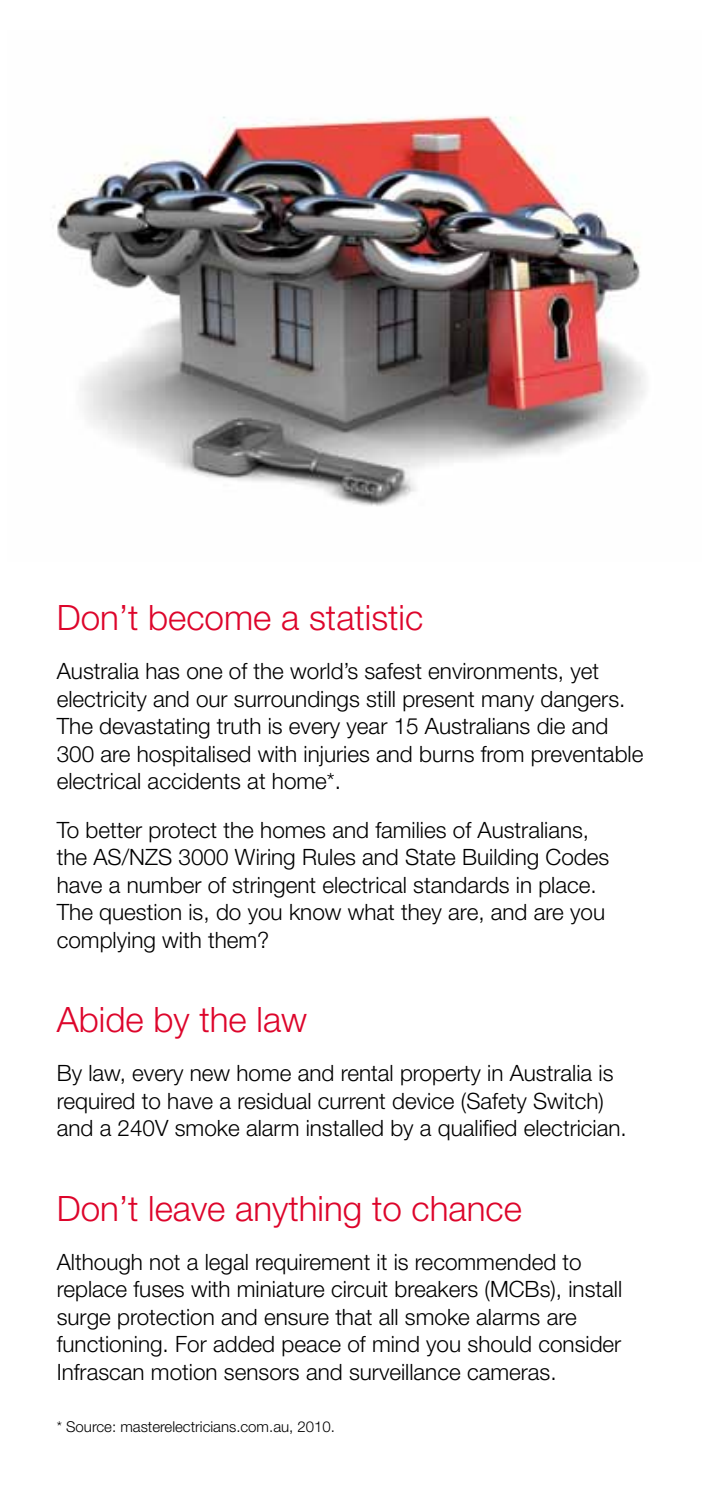
<style>
.page{position:relative;width:702px;height:1489px;background:#fff}
.page>*{position:absolute;margin:0;border:0;box-sizing:border-box;transform-origin:0 0}
.t1{font:300 35px "Helvetica Neue";color:#dd052b}
.t2{font:300 22.5px/27.5px "Helvetica Neue";color:#000}
.t3{font:300 15px "Helvetica Neue";color:#000}
</style>
<div class="page">
<img style="left:53px;top:115px;width:592px;height:391px">
<h1 class="t1" style="left:57px;top:596px;width:368px">Don’t become a statistic</h1>
<p class="t2" style="left:57px;top:656px;width:588px">Australia has one of the world’s safest environments, yet electricity and our surroundings still present many dangers.<br>The devastating truth is every year 15 Australians die and 300 are hospitalised with injuries and burns from preventable electrical accidents at home*.</p>
<p class="t2" style="left:57px;top:815px;width:554px">To better protect the homes and families of Australians, the AS/NZS 3000 Wiring Rules and State Building Codes have a number of stringent electrical standards in place.<br>The question is, do you know what they are, and are you complying with them?</p>
<h1 class="t1" style="left:57px;top:998px;width:252px">Abide by the law</h1>
<p class="t2" style="left:57px;top:1058px;width:571px">By law, every new home and rental property in Australia is required to have a residual current device (Safety Switch) and a 240V smoke alarm installed by a qualified electrician.</p>
<h1 class="t1" style="left:57px;top:1186px;width:466px">Don’t leave anything to chance</h1>
<p class="t2" style="left:57px;top:1247px;width:567px">Although not a legal requirement it is recommended to replace fuses with miniature circuit breakers (MCBs), install surge protection and ensure that all smoke alarms are functioning. For added peace of mind you should consider Infrascan motion sensors and surveillance cameras.</p>
<p class="t3" style="left:57px;top:1417px;width:280px">* Source: masterelectricians.com.au, 2010.</p>
</div>
